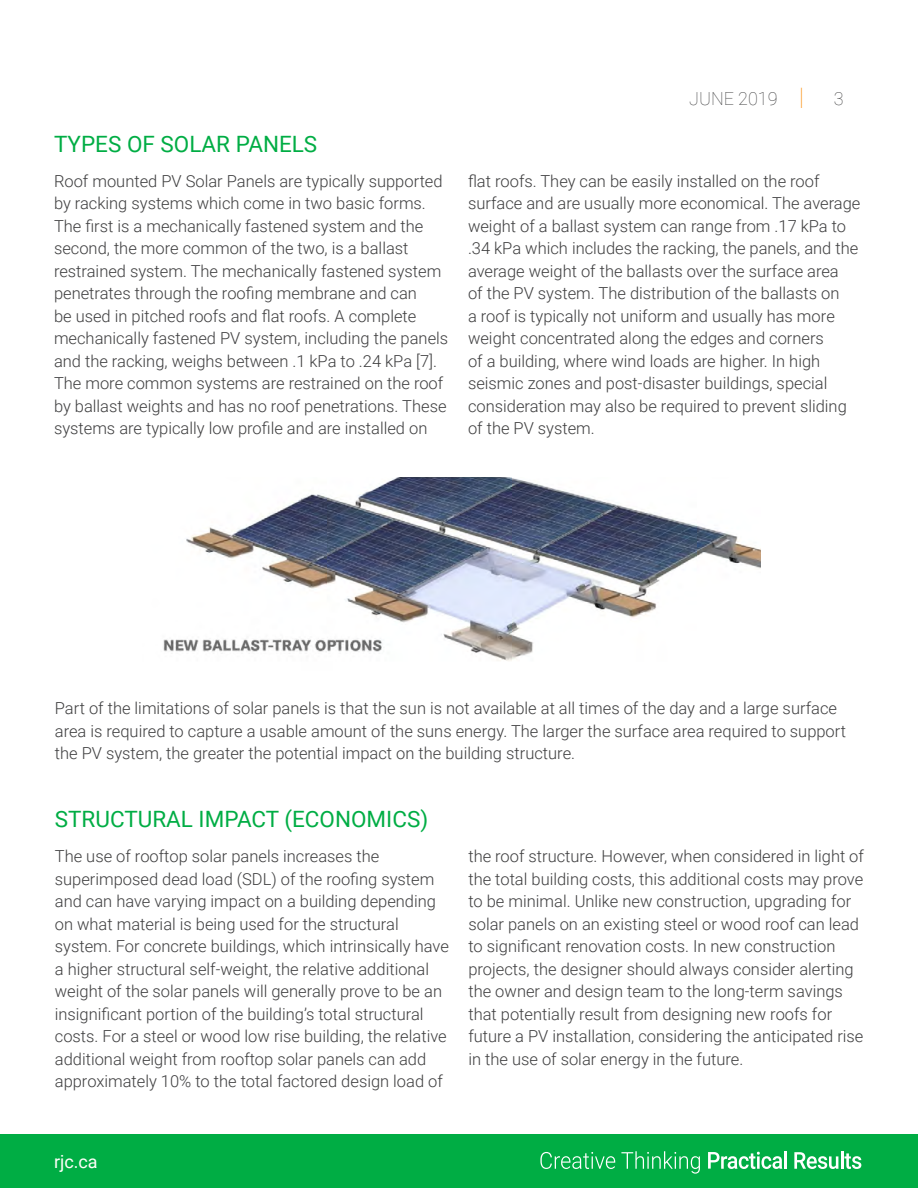
<style>
.page{position:relative;width:918px;height:1188px;background:#fff}
.page>*{position:absolute;margin:0;border:0;box-sizing:border-box;transform-origin:0 0}
.t1{font:22.5px "Roboto";color:#00ad44}
.t2{font:100 18px "Roboto";color:#3e3e3f}
.t3{font:18px "Roboto";color:#fffefa}
.t4{font:300 16.5px/22.5px "Roboto";color:#3e3e3f}
.s1{font-size:24px;color:#fa8900}
</style>
<div class="page">
<div style="left:0;top:1134px;width:918px;height:54px;background:#00ad44"></div>
<svg style="left:540px;top:1152px;width:75px;height:17px"></svg>
<svg style="left:621px;top:1151px;width:79px;height:23px"></svg>
<svg style="left:708px;top:1152px;width:74px;height:17px"></svg>
<hr style="left:784px;top:1151px;width:3px;height:18px;background:#fff">
<svg style="left:794px;top:1151px;width:67px;height:18px"></svg>
<img style="left:163px;top:478px;width:597px;height:183px">
<p class="t2" style="left:689px;top:86px;width:156px">JUNE 2019 <span class="s1">|</span> 3</p>
<p class="t1" style="left:54px;top:129px;width:265px">TYPES OF SOLAR PANELS</p>
<p class="t4" style="left:54px;top:169px;width:396px">Roof mounted PV Solar Panels are typically supported by racking systems which come in two basic forms.<br>The first is a mechanically fastened system and the second, the more common of the two, is a ballast restrained system. The mechanically fastened system penetrates through the roofing membrane and can<br>be used in pitched roofs and flat roofs. A complete mechanically fastened PV system, including the panels and the racking, weighs between .1 kPa to .24 kPa [7].<br>The more common systems are restrained on the roof by ballast weights and has no roof penetrations. These systems are typically low profile and are installed on</p>
<p class="t4" style="left:468px;top:169px;width:394px">flat roofs. They can be easily installed on the roof surface and are usually more economical. The average weight of a ballast system can range from .17 kPa to .34 kPa which includes the racking, the panels, and the average weight of the ballasts over the surface area<br>of the PV system. The distribution of the ballasts on<br>a roof is typically not uniform and usually has more weight concentrated along the edges and corners<br>of a building, where wind loads are higher. In high seismic zones and post-disaster buildings, special consideration may also be required to prevent sliding of the PV system.</p>
<p class="t4" style="left:55px;top:697px;width:793px">Part of the limitations of solar panels is that the sun is not available at all times of the day and a large surface area is required to capture a usable amount of the suns energy. The larger the surface area required to support the PV system, the greater the potential impact on the building structure.</p>
<p class="t1" style="left:55px;top:803px;width:375px">STRUCTURAL IMPACT (ECONOMICS)</p>
<p class="t4" style="left:55px;top:844px;width:396px">The use of rooftop solar panels increases the superimposed dead load (SDL) of the roofing system and can have varying impact on a building depending on what material is being used for the structural system. For concrete buildings, which intrinsically have a higher structural self-weight, the relative additional weight of the solar panels will generally prove to be an insignificant portion of the building’s total structural costs. For a steel or wood low rise building, the relative additional weight from rooftop solar panels can add approximately 10% to the total factored design load of</p>
<p class="t4" style="left:468px;top:844px;width:397px">the roof structure. However, when considered in light of the total building costs, this additional costs may prove to be minimal. Unlike new construction, upgrading for solar panels on an existing steel or wood roof can lead to significant renovation costs. In new construction projects, the designer should always consider alerting the owner and design team to the long-term savings that potentially result from designing new roofs for future a PV installation, considering the anticipated rise in the use of solar energy in the future.</p>
<p class="t3" style="left:54px;top:1149px;width:45px">rjc.ca</p>
</div>
